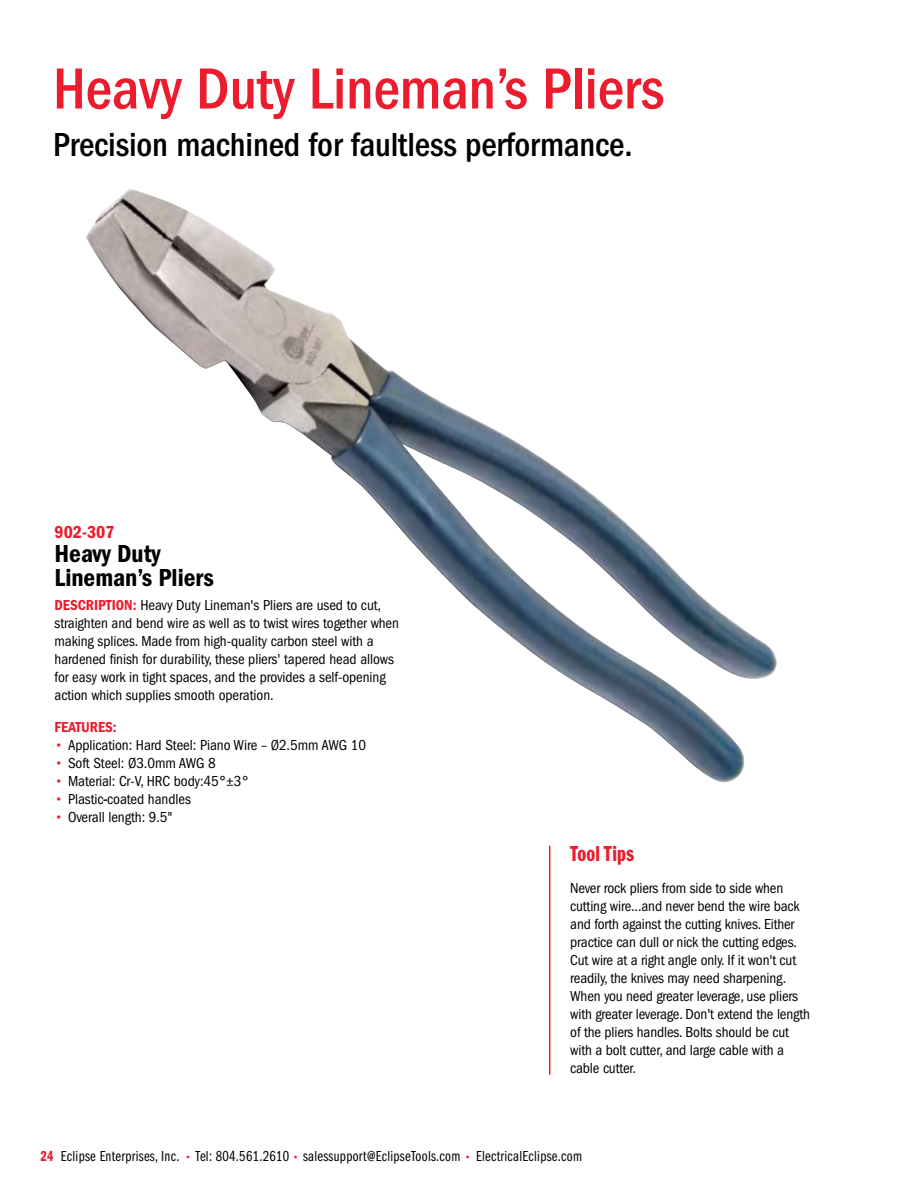
<style>
.page{position:relative;width:918px;height:1188px;background:#fff}
.page>*{position:absolute;margin:0;border:0;box-sizing:border-box;transform-origin:0 0}
.t1{font:500 condensed 60px "ITC Franklin Gothic Std";letter-spacing:-.005em;color:#eb1c2d}
.t2{font:500 condensed 34.5px "ITC Franklin Gothic Std";letter-spacing:-.005em;color:#000}
.t3{font:25.5px/24px "ITC Franklin Gothic Std Dm Cd";color:#000}
.t4{font:22.5px "ITC Franklin Gothic Std Dm Cp";letter-spacing:.005em;color:#eb1c2d}
.t5{font:18px "ITC Franklin Gothic Std Dm Cd";color:#eb1c2d}
.t6{font:condensed 15px/18px "ITC Franklin Gothic Std";letter-spacing:-.005em;color:#000}
.t7{font:15px "ITC Franklin Gothic Std Bk Cp";letter-spacing:.02em;color:#000}
.t8{font:15px "ITC Franklin Gothic Std Dm Cd";color:#eb1c2d}
.s1{font-family:"ITC Franklin Gothic Std Dm Cd";font-stretch:normal;color:#eb1c2d}
.s2{font-weight:500;font-stretch:normal;color:#eb1c2d}
.s3{font-weight:500;font-stretch:normal}
.s4{font-family:"ITC Franklin Gothic Std Dm Cp";color:#eb1c2d}
.s5{font-family:"ITC Franklin Gothic Std";font-weight:500;font-size:12px;color:#eb1c2d}
</style>
<div class="page">
<img style="left:86px;top:189px;width:691px;height:594px">
<hr style="left:549px;top:846px;width:1px;height:229px;background:#eb1c2d">
<h1 class="t1" style="left:53px;top:55px;width:613px">Heavy Duty Lineman’s Pliers</h1>
<h2 class="t2" style="left:53px;top:125px;width:581px">Precision machined for faultless performance.</h2>
<p class="t5" style="left:55px;top:521px;width:62px">902-307</p>
<h3 class="t3" style="left:55px;top:541px;width:161px">Heavy Duty<br>Lineman’s Pliers</h3>
<p class="t6" style="left:55px;top:597px;width:346px"><span class="s1">DESCRIPTION:</span> Heavy Duty Lineman's Pliers are used to cut, straighten and bend wire as well as to twist wires together when making splices. Made from high-quality carbon steel with a hardened finish for durability, these pliers' tapered head allows for easy work in tight spaces, and the provides a self-opening action which supplies smooth operation.</p>
<p class="t8" style="left:55px;top:718px;width:64px">FEATURES:</p>
<p class="t6" style="left:55px;top:736px;width:313px"><span class="s2">•</span> Application: Hard Steel: Piano Wire – Ø2.5mm AWG 10</p>
<p class="t6" style="left:55px;top:754px;width:163px"><span class="s2">•</span> Soft Steel: Ø3.0mm AWG 8</p>
<p class="t6" style="left:55px;top:772px;width:196px"><span class="s2">•</span> Material: Cr-V, HRC body:45°±3°</p>
<p class="t6" style="left:55px;top:790px;width:138px"><span class="s2">•</span> Plastic<span class="s3">-</span>coated handles</p>
<p class="t6" style="left:55px;top:808px;width:120px"><span class="s2">•</span> Overall length: 9.5"</p>
<h3 class="t4" style="left:570px;top:841px;width:66px">Tool Tips</h3>
<p class="t6" style="left:570px;top:879px;width:241px">Never rock pliers from side to side when cutting wire...and never bend the wire back and forth against the cutting knives. Either practice can dull or nick the cutting edges.<br>Cut wire at a right angle only. If it won't cut readily, the knives may need sharpening.<br>When you need greater leverage, use pliers with greater leverage. Don't extend the length of the pliers handles. Bolts should be cut with a bolt cutter, and large cable with a cable cutter.</p>
<p class="t7" style="left:40px;top:1148px;width:543px"><span class="s4">24</span> Eclipse Enterprises, Inc. <span class="s5">•</span> Tel: 804.561.2610 <span class="s5">•</span> salessupport@EclipseTools.com <span class="s5">•</span> ElectricalEclipse.com</p>
</div>
